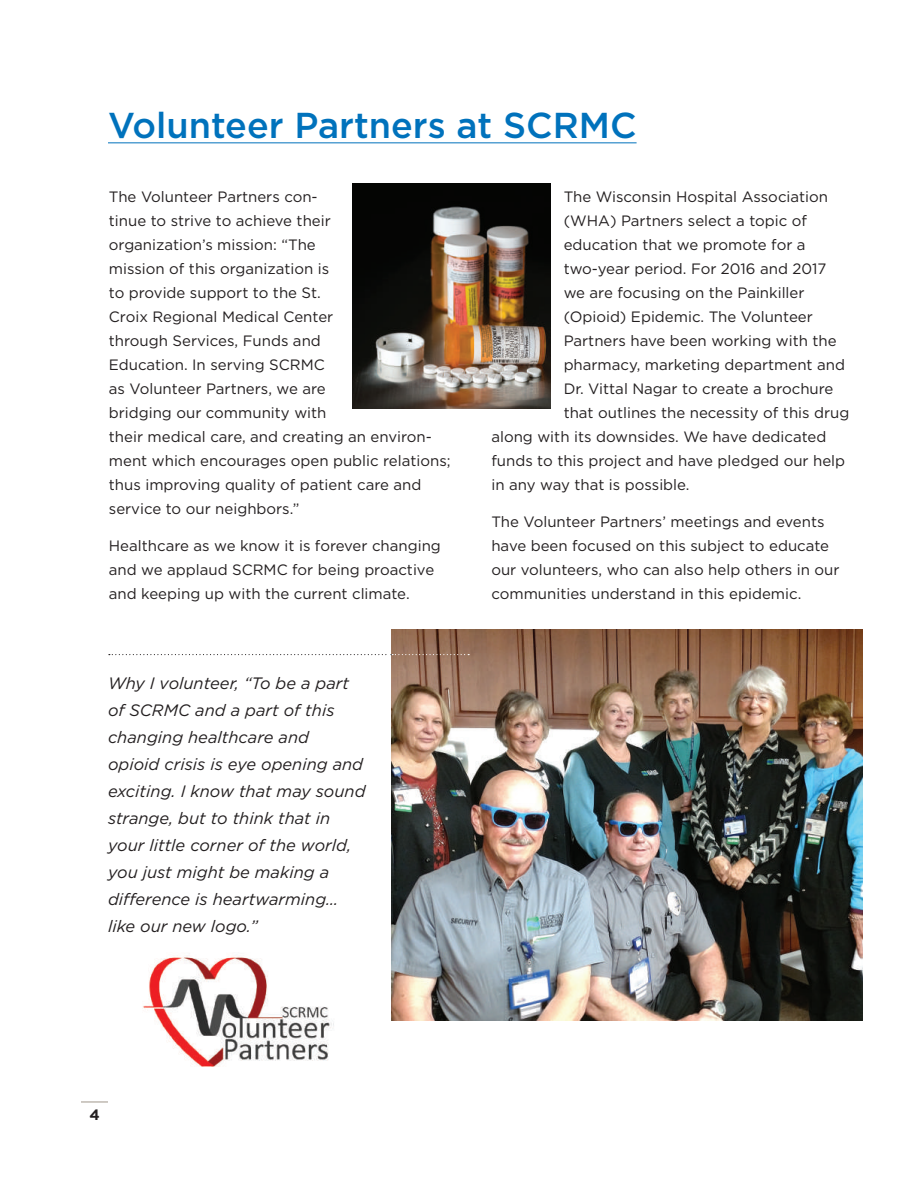
<style>
.page{position:relative;width:918px;height:1188px;background:#fff}
.page>*{position:absolute;margin:0;border:0;box-sizing:border-box;transform-origin:0 0}
.t1{font:500 36px "Gotham";color:#0072bc}
.t2{font:italic 16.5px/27px "Gotham";color:#231f20}
.t3{font:15px/24px "Gotham";color:#231f20}
.t4{font:700 15px "Gotham";color:#231f20}
</style>
<div class="page">
<img style="left:392px;top:630px;width:470px;height:391px">
<hr style="left:108px;top:142px;width:529px;height:1px;background:#0072bc">
<svg style="left:81px;top:1102px;width:27px;height:1px"></svg>
<img style="left:142px;top:955px;width:192px;height:112px">
<img style="left:353px;top:184px;width:197px;height:225px">
<svg style="left:109px;top:654px;width:360px;height:1px"></svg>
<h1 class="t1" style="left:108px;top:105px;width:530px">Volunteer Partners at SCRMC</h1>
<p class="t3" style="left:109px;top:184px;width:343px">The Volunteer Partners con-<br>tinue to strive to achieve their<br>organization’s mission: “The<br>mission of this organization is<br>to provide support to the St.<br>Croix Regional Medical Center<br>through Services, Funds and<br>Education. In serving SCRMC<br>as Volunteer Partners, we are<br>bridging our community with<br>their medical care, and creating an environ&shy;ment which encourages open public relations; thus improving quality of patient care and service to our neighbors.”</p>
<p class="t3" style="left:109px;top:533px;width:334px">Healthcare as we know it is forever changing and we applaud SCRMC for being proactive and keeping up with the current climate.</p>
<p class="t2" style="left:108px;top:669px;width:259px">Why I volunteer, “To be a part of SCRMC and a part of this changing healthcare and<br>opioid crisis is eye opening and exciting. I know that may sound strange, but to think that in your little corner of the world, you just might be making a difference is heartwarming… like our new logo.”</p>
<p class="t3" style="left:564px;top:184px;width:266px">The Wisconsin Hospital Association</p>
<p class="t3" style="left:564px;top:208px;width:245px">(WHA) Partners select a topic of</p>
<p class="t3" style="left:564px;top:232px;width:243px">education that we promote for a</p>
<p class="t3" style="left:564px;top:256px;width:264px">two-year period. For 2016 and 2017</p>
<p class="t3" style="left:564px;top:280px;width:242px">we are focusing on the Painkiller</p>
<p class="t3" style="left:564px;top:304px;width:251px">(Opioid) Epidemic. The Volunteer</p>
<p class="t3" style="left:564px;top:328px;width:274px">Partners have been working with the</p>
<p class="t3" style="left:564px;top:352px;width:283px">pharmacy, marketing department and</p>
<p class="t3" style="left:564px;top:376px;width:271px">Dr. Vittal Nagar to create a brochure</p>
<p class="t3" style="left:564px;top:400px;width:287px">that outlines the necessity of this drug</p>
<p class="t3" style="left:491px;top:424px;width:336px">along with its downsides. We have dedicated</p>
<p class="t3" style="left:491px;top:448px;width:355px">funds to this project and have pledged our help</p>
<p class="t3" style="left:491px;top:472px;width:200px">in any way that is possible.</p>
<p class="t3" style="left:491px;top:509px;width:350px">The Volunteer Partners’ meetings and events have been focused on this subject to educate our volunteers, who can also help others in our communities understand in this epidemic.</p>
<p class="t4" style="left:89px;top:1106px;width:12px">4</p>
</div>
